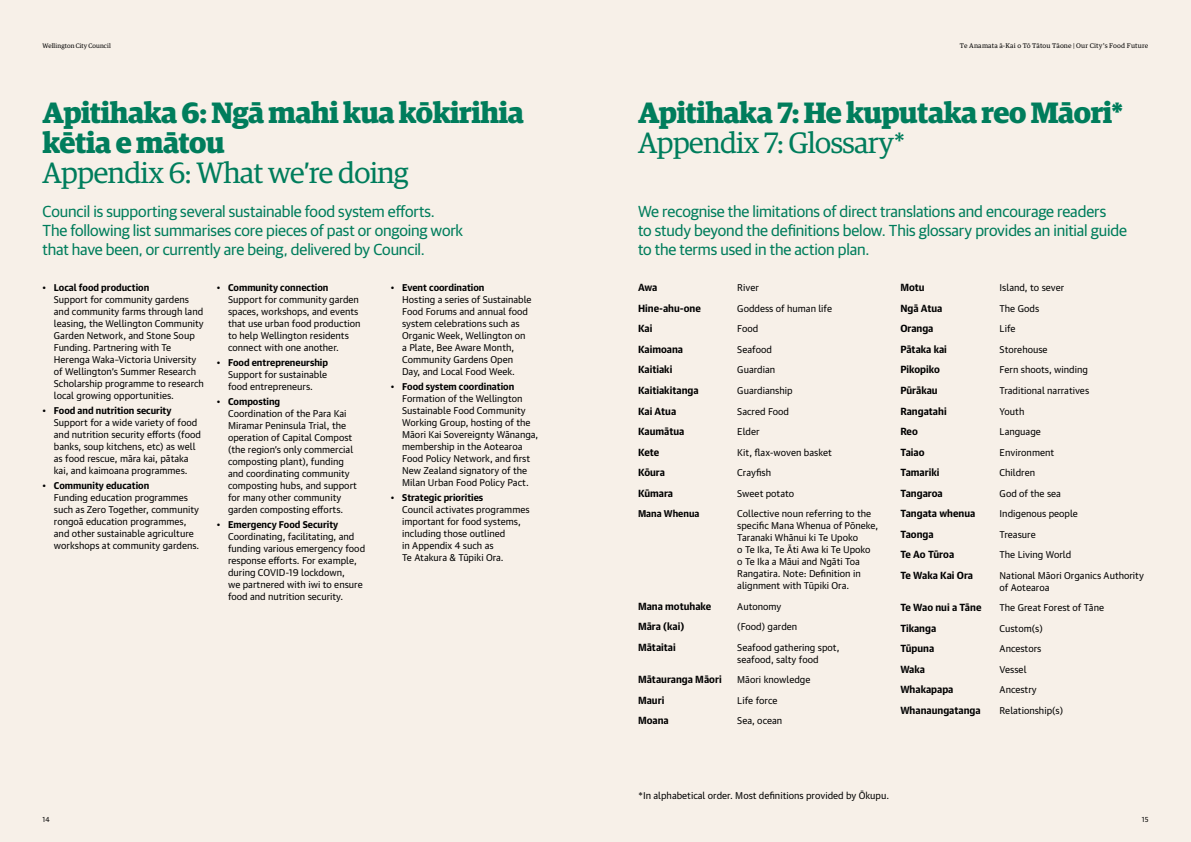
<style>
.page{position:relative;width:1191px;height:842px;background:#fff}
.page>*{position:absolute;margin:0;border:0;box-sizing:border-box;transform-origin:0 0}
.t1{font:700 29.5px/30px "Guardian Egyp";letter-spacing:-.015em;color:#007d5c}
.t2{font:29.5px "Guardian Egyp";letter-spacing:-.015em;color:#007d5c}
.t3{font:16px/19px "Guardian Sans";letter-spacing:-.01em;color:#007d5c}
.t4{font:700 10px "Guardian Text Sans";color:#000}
.t5{font:9.5px/12px "Guardian Text Sans";color:#000}
.t6{font:700 9.5px "Guardian Text Sans";color:#000}
.t7{font:7px "Guardian Text Sans";color:#000}
.t8{font:6.5px "Guardian Text Egyp";letter-spacing:.02em;color:#000}
.t9{font:6.5px "Guardian Egyp";letter-spacing:.02em;color:#000}
.s1{font-weight:700}
</style>
<div class="page">
<div style="left:0;top:0;width:595px;height:842px;background:#f7f0e8"></div>
<div style="left:595px;top:0;width:596px;height:842px;background:#f7f0e8"></div>
<p class="t9" style="left:43px;top:41px;width:70px">Wellington City Council</p>
<p class="t8" style="left:960px;top:40px;width:190px">Te Anamata ā-Kai o Tō Tātou Tāone | Our City’s Food Future</p>
<h1 class="t1" style="left:43px;top:94px;width:483px">Apitihaka 6: Ngā mahi kua kōkirihia kētia e mātou</h1>
<h1 class="t2" style="left:43px;top:152px;width:367px">Appendix 6: What we’re doing</h1>
<h2 class="t3" style="left:43px;top:200px;width:422px">Council is supporting several sustainable food system efforts.<br>The following list summarises core pieces of past or ongoing work that have been, or currently are being, delivered by Council.</h2>
<p class="t5" style="left:54px;top:281px;width:152px;text-indent:-11px">• <span class="s1">Local food production<br></span>Support for community gardens and community farms through land leasing, the Wellington Community<br>Garden Network, and Stone Soup<br>Funding. Partnering with Te<br>Herenga Waka–Victoria University of Wellington’s Summer Research<br>Scholarship programme to research local growing opportunities.</p>
<p class="t5" style="left:54px;top:403px;width:149px;text-indent:-11px">• <span class="s1">Food and nutrition security<br></span>Support for a wide variety of food and nutrition security efforts (food banks, soup kitchens, etc) as well as food rescue, māra kai, pātaka kai, and kaimoana programmes.</p>
<p class="t5" style="left:54px;top:478px;width:147px;text-indent:-11px">• <span class="s1">Community education<br></span>Funding education programmes such as Zero Together, community rongoā education programmes, and other sustainable agriculture workshops at community gardens.</p>
<p class="t5" style="left:228px;top:281px;width:134px;text-indent:-11px">• <span class="s1">Community connection<br></span>Support for community garden spaces, workshops, and events that use urban food production to help Wellington residents connect with one another.</p>
<p class="t5" style="left:228px;top:355px;width:102px;text-align:justify;text-indent:-11px">• <span class="s1">Food entrepreneurship </span>Support for sustainable food entrepreneurs.</p>
<p class="t5" style="left:228px;top:394px;width:130px;text-indent:-11px">• <span class="s1">Composting<br></span>Coordination of the Para Kai<br>Miramar Peninsula Trial, the operation of Capital Compost (the region’s only commercial composting plant), funding and coordinating community composting hubs, and support for many other community garden composting efforts.</p>
<p class="t5" style="left:228px;top:517px;width:139px;text-indent:-11px">• <span class="s1">Emergency Food Security<br></span>Coordinating, facilitating, and funding various emergency food response efforts. For example, during COVID-19 lockdown,<br>we partnered with iwi to ensure food and nutrition security.</p>
<p class="t5" style="left:402px;top:281px;width:131px;text-indent:-11px">• <span class="s1">Event coordination<br></span>Hosting a series of Sustainable<br>Food Forums and annual food system celebrations such as<br>Organic Week, Wellington on a Plate, Bee Aware Month,<br>Community Gardens Open<br>Day, and Local Food Week.</p>
<p class="t5" style="left:402px;top:379px;width:138px;text-indent:-11px">• <span class="s1">Food system coordination<br></span>Formation of the Wellington<br>Sustainable Food Community<br>Working Group, hosting of the<br>Māori Kai Sovereignty Wānanga, membership in the Aotearoa<br>Food Policy Network, and first<br>New Zealand signatory of the<br>Milan Urban Food Policy Pact.</p>
<p class="t5" style="left:402px;top:490px;width:129px;text-indent:-11px">• <span class="s1">Strategic priorities<br></span>Council activates programmes important for food systems, including those outlined<br>in Appendix 4 such as<br>Te Atakura &amp; Tūpiki Ora.</p>
<h1 class="t1" style="left:638px;top:94px;width:487px">Apitihaka 7: He kuputaka reo Māori*</h1>
<h1 class="t2" style="left:638px;top:122px;width:268px">Appendix 7: Glossary*</h1>
<h2 class="t3" style="left:638px;top:200px;width:490px">We recognise the limitations of direct translations and encourage readers<br>to study beyond the definitions below. This glossary provides an initial guide to the terms used in the action plan.</h2>
<p class="t4" style="left:638px;top:279px;width:21px">Awa</p>
<p class="t5" style="left:737px;top:281px;width:23px">River</p>
<p class="t4" style="left:638px;top:300px;width:64px">Hine-ahu-one</p>
<p class="t5" style="left:737px;top:302px;width:96px">Goddess of human life</p>
<p class="t4" style="left:638px;top:320px;width:16px">Kai</p>
<p class="t5" style="left:737px;top:322px;width:23px">Food</p>
<p class="t4" style="left:638px;top:341px;width:47px">Kaimoana</p>
<p class="t5" style="left:737px;top:343px;width:36px">Seafood</p>
<p class="t4" style="left:638px;top:361px;width:36px">Kaitiaki</p>
<p class="t5" style="left:737px;top:363px;width:39px">Guardian</p>
<p class="t4" style="left:638px;top:382px;width:62px">Kaitiakitanga</p>
<p class="t5" style="left:737px;top:384px;width:57px">Guardianship</p>
<p class="t4" style="left:638px;top:402px;width:40px">Kai Atua</p>
<p class="t5" style="left:737px;top:404px;width:53px">Sacred Food</p>
<p class="t4" style="left:638px;top:423px;width:48px">Kaumātua</p>
<p class="t5" style="left:737px;top:425px;width:24px">Elder</p>
<p class="t4" style="left:638px;top:444px;width:23px">Kete</p>
<p class="t5" style="left:737px;top:445px;width:96px">Kit, flax-woven basket</p>
<p class="t4" style="left:638px;top:464px;width:28px">Kōura</p>
<p class="t5" style="left:737px;top:466px;width:35px">Crayfish</p>
<p class="t4" style="left:638px;top:485px;width:37px">Kūmara</p>
<p class="t5" style="left:737px;top:486px;width:58px">Sweet potato</p>
<p class="t6" style="left:638px;top:506px;width:63px">Mana Whenua</p>
<p class="t5" style="left:737px;top:507px;width:143px">Collective noun referring to the specific Mana Whenua of Pōneke,<br>Taranaki Whānui ki Te Upoko<br>o Te Ika, Te Āti Awa ki Te Upoko<br>o Te Ika a Māui and Ngāti Toa<br>Rangatira. Note: Definition in alignment with Tūpiki Ora.</p>
<p class="t4" style="left:638px;top:598px;width:75px">Mana motuhake</p>
<p class="t5" style="left:737px;top:599px;width:46px">Autonomy</p>
<p class="t4" style="left:638px;top:618px;width:48px">Māra (kai)</p>
<p class="t5" style="left:737px;top:620px;width:61px">(Food) garden</p>
<p class="t4" style="left:638px;top:639px;width:39px">Mātaitai</p>
<p class="t5" style="left:737px;top:640px;width:104px">Seafood gathering spot, seafood, salty food</p>
<p class="t4" style="left:638px;top:671px;width:85px">Mātauranga Māori</p>
<p class="t5" style="left:737px;top:673px;width:75px">Māori knowledge</p>
<p class="t4" style="left:638px;top:692px;width:28px">Mauri</p>
<p class="t5" style="left:737px;top:693px;width:42px">Life force</p>
<p class="t4" style="left:638px;top:712px;width:32px">Moana</p>
<p class="t5" style="left:737px;top:714px;width:47px">Sea, ocean</p>
<p class="t4" style="left:900px;top:279px;width:26px">Motu</p>
<p class="t5" style="left:999px;top:281px;width:66px">Island, to sever</p>
<p class="t4" style="left:900px;top:300px;width:44px">Ngā Atua</p>
<p class="t5" style="left:999px;top:302px;width:41px">The Gods</p>
<p class="t4" style="left:900px;top:320px;width:35px">Oranga</p>
<p class="t5" style="left:999px;top:322px;width:17px">Life</p>
<p class="t4" style="left:900px;top:341px;width:48px">Pātaka kai</p>
<p class="t5" style="left:999px;top:343px;width:50px">Storehouse</p>
<p class="t4" style="left:900px;top:361px;width:41px">Pikopiko</p>
<p class="t5" style="left:999px;top:363px;width:90px">Fern shoots, winding</p>
<p class="t4" style="left:900px;top:382px;width:39px">Pūrākau</p>
<p class="t5" style="left:999px;top:384px;width:91px">Traditional narratives</p>
<p class="t4" style="left:900px;top:402px;width:48px">Rangatahi</p>
<p class="t5" style="left:999px;top:404px;width:26px">Youth</p>
<p class="t4" style="left:900px;top:423px;width:19px">Reo</p>
<p class="t5" style="left:999px;top:425px;width:43px">Language</p>
<p class="t4" style="left:900px;top:444px;width:26px">Taiao</p>
<p class="t5" style="left:999px;top:445px;width:56px">Environment</p>
<p class="t4" style="left:900px;top:464px;width:41px">Tamariki</p>
<p class="t5" style="left:999px;top:466px;width:37px">Children</p>
<p class="t4" style="left:900px;top:485px;width:44px">Tangaroa</p>
<p class="t5" style="left:999px;top:486px;width:63px">God of the sea</p>
<p class="t4" style="left:900px;top:505px;width:77px">Tangata whenua</p>
<p class="t5" style="left:999px;top:507px;width:80px">Indigenous people</p>
<p class="t4" style="left:900px;top:526px;width:35px">Taonga</p>
<p class="t5" style="left:999px;top:527px;width:38px">Treasure</p>
<p class="t4" style="left:900px;top:546px;width:55px">Te Ao Tūroa</p>
<p class="t5" style="left:999px;top:548px;width:73px">The Living World</p>
<p class="t4" style="left:900px;top:567px;width:74px">Te Waka Kai Ora</p>
<p class="t5" style="left:999px;top:568px;width:146px">National Māori Organics Authority of Aotearoa</p>
<p class="t4" style="left:900px;top:599px;width:83px">Te Wao nui a Tāne</p>
<p class="t5" style="left:999px;top:601px;width:106px">The Great Forest of Tāne</p>
<p class="t4" style="left:900px;top:620px;width:37px">Tikanga</p>
<p class="t5" style="left:999px;top:621px;width:45px">Custom(s)</p>
<p class="t4" style="left:900px;top:640px;width:36px">Tūpuna</p>
<p class="t5" style="left:999px;top:642px;width:43px">Ancestors</p>
<p class="t4" style="left:900px;top:661px;width:26px">Waka</p>
<p class="t5" style="left:999px;top:662px;width:28px">Vessel</p>
<p class="t4" style="left:900px;top:681px;width:55px">Whakapapa</p>
<p class="t5" style="left:999px;top:683px;width:39px">Ancestry</p>
<p class="t4" style="left:900px;top:702px;width:82px">Whanaungatanga</p>
<p class="t5" style="left:999px;top:703px;width:65px">Relationship(s)</p>
<p class="t5" style="left:638px;top:789px;width:252px">*In alphabetical order. Most definitions provided by Ōkupu.</p>
<p class="t7" style="left:43px;top:813px;width:9px">14</p>
<p class="t7" style="left:1141px;top:813px;width:8px">15</p>
</div>
